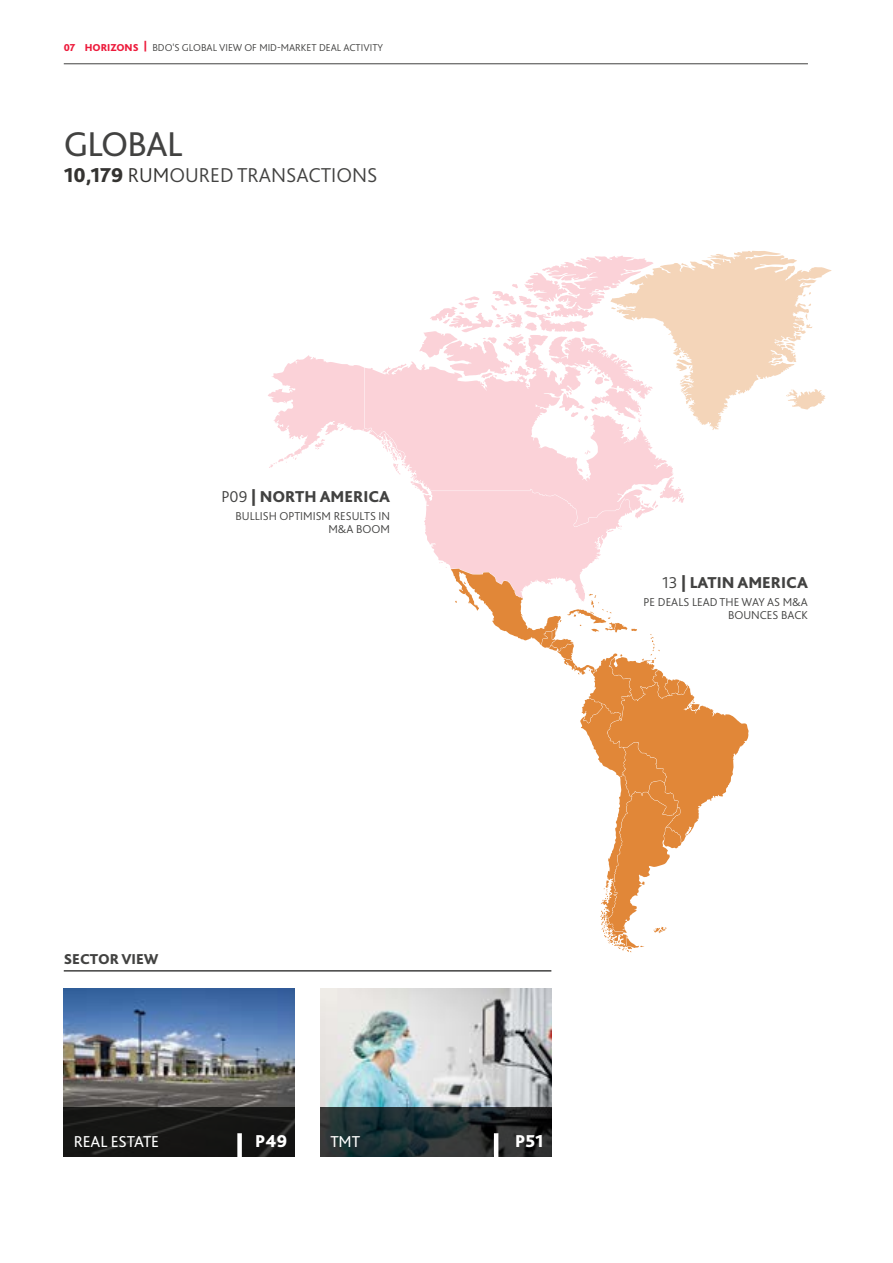
<style>
.page{position:relative;width:893px;height:1263px;background:#fff}
.page>*{position:absolute;margin:0;border:0;box-sizing:border-box;transform-origin:0 0}
.t1{font:36px "Bliss Pro";letter-spacing:-.025em;color:#424241}
.t2{font:300 21px "Bliss Pro";color:#424241}
.t3{font:800 18px "Bliss Pro";color:#fff}
.t4{font:800 16.5px "Bliss Pro";color:#424241}
.t5{font:16.5px "Bliss Pro";letter-spacing:-.01em;color:#fff}
.t6{font:800 15px "Bliss Pro";color:#424241}
.t7{font:300 12px/13.5px "Bliss Pro";color:#424241;text-align:right}
.t8{font:300 10.5px "Bliss Pro";color:#424241}
.s1{font-weight:800;color:#ed1a3b}
.s2{font-weight:800;color:#343331}
.s3{color:#343331}
.s4{font-weight:300}
</style>
<div class="page">
<svg style="left:395px;top:344px;width:28px;height:149px;fill:#fbd2d8"></svg>
<svg style="left:268px;top:355px;width:136px;height:113px"></svg>
<svg style="left:423px;top:251px;width:409px;height:701px"></svg>
<svg style="left:423px;top:662px;width:154px;height:227px"></svg>
<img style="left:64px;top:989px;width:231px;height:118px">
<svg style="left:64px;top:1107px;width:231px;height:49px;background:#171715"></svg>
<div style="left:237px;top:1133px;width:5px;height:27px;background:#fff"></div>
<img style="left:320px;top:989px;width:231px;height:118px">
<svg style="left:320px;top:1107px;width:231px;height:49px;background:#212c2e"></svg>
<hr style="left:494px;top:1133px;width:4px;height:27px;background:#fff">
<hr style="left:64px;top:970px;width:487px;height:1px;background:#424241">
<hr style="left:64px;top:63px;width:744px;height:1px;background:#424241">
<p class="t8" style="left:64px;top:40px;width:321px"><span class="s1">07 HORIZONS |</span> BDO'S GLOBAL VIEW OF MID-MARKET DEAL ACTIVITY</p>
<h1 class="t1" style="left:64px;top:122px;width:120px">GLOBAL</h1>
<h2 class="t2" style="left:64px;top:162px;width:315px"><span class="s2">10,179</span> <span class="s3">RUM</span>OURED TRANSACTIONS</h2>
<h3 class="t4" style="left:221px;top:486px;width:170px"><span class="s4">P09</span> | NORTH AMERICA</h3>
<p class="t7" style="left:235px;top:508px;width:156px">BULLISH OPTIMISM RESULTS IN<br>M&amp;A BOOM</p>
<h3 class="t4" style="left:662px;top:572px;width:147px"><span class="s4">13</span> | LATIN AMERICA</h3>
<p class="t7" style="left:644px;top:595px;width:166px">PE DEALS LEAD THE WAY AS M&amp;A<br>BOUNCES BACK</p>
<p class="t6" style="left:64px;top:949px;width:96px">SECTOR VIEW</p>
<h3 class="t5" style="left:74px;top:1131px;width:87px">REAL ESTATE</h3>
<h3 class="t3" style="left:255px;top:1130px;width:33px">P49</h3>
<h3 class="t5" style="left:330px;top:1131px;width:31px">TMT</h3>
<h3 class="t3" style="left:515px;top:1130px;width:30px">P51</h3>
</div>
